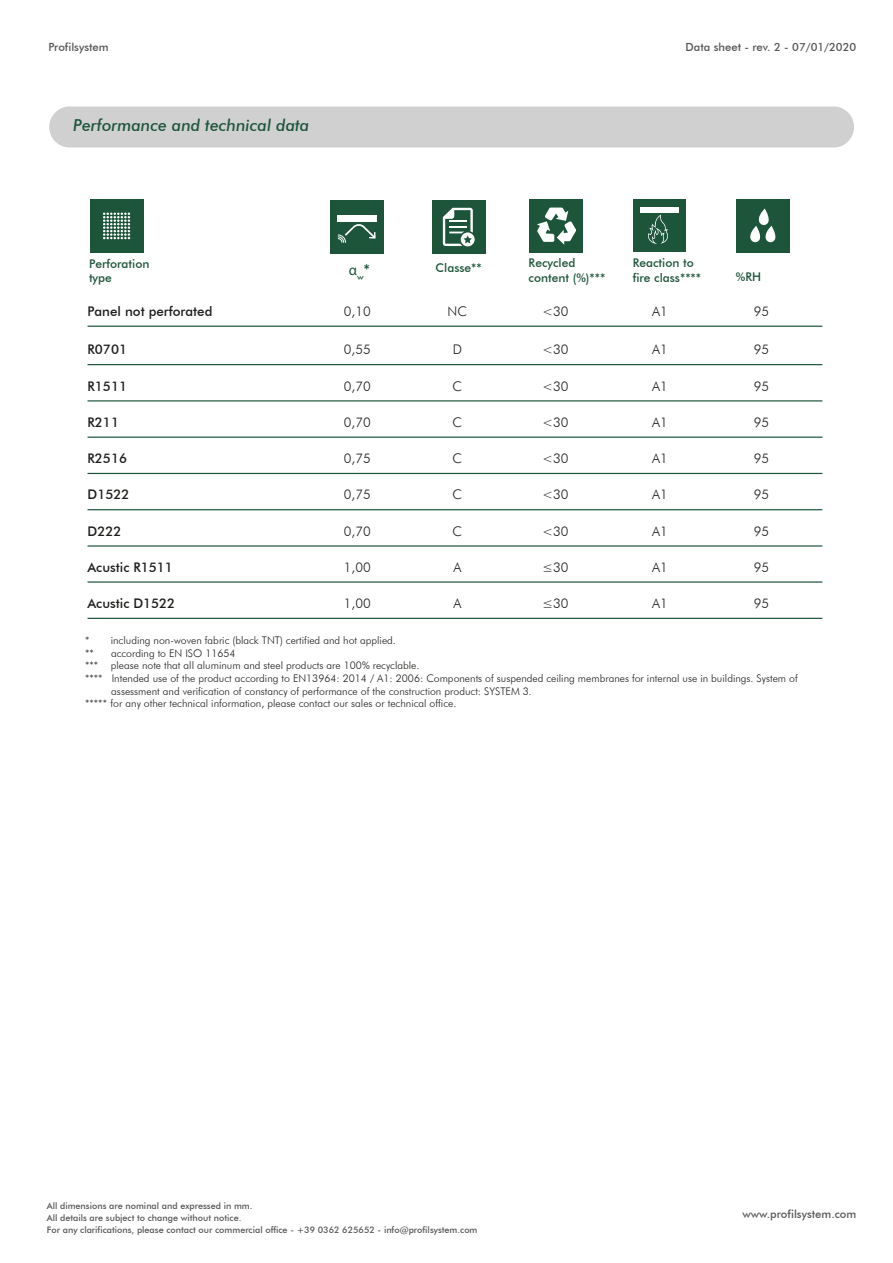
<style>
.page{position:relative;width:893px;height:1263px;background:#fff}
.page>*{position:absolute;margin:0;border:0;box-sizing:border-box;transform-origin:0 0}
.t1{font:italic 500 16.5px "Futura BT";color:#1d553b}
.t2{font:15px "Myriad Pro";color:#1d553b}
.t3{font:300 13.35px "Futura BT";color:#1d1d1b}
.t4{font:500 13.35px "Futura BT";color:#1d1d1b}
.t5{font:500 12px/14.4px "Futura BT";color:#1d553b}
.t6{font:500 11.25px "Futura BT";color:#575756}
.t7{font:300 10.5px/12.6px "Futura BT";color:#1d1d1b}
.t8{font:500 9px/12px "Futura BT";color:#575756}
.t9{font:500 8.7px "Futura BT";color:#1d553b}
.s1{font-family:"Euphemia UCAS";font-weight:400;font-style:italic;color:#207a4f}
</style>
<div class="page">
<div style="left:529px;top:199px;width:53px;height:54px;background:#1d553b"></div>
<svg style="left:537px;top:208px;width:39px;height:37px"></svg>
<div style="left:90px;top:199px;width:53px;height:54px;background:#1d553b"></div>
<svg style="left:103px;top:213px;width:27px;height:26px"></svg>
<div style="left:49px;top:106px;width:805px;height:42px;background:#d0d0d0;border-radius:21px"></div>
<div style="left:633px;top:199px;width:53px;height:53px;background:#1d553b"></div>
<div style="left:640px;top:207px;width:38px;height:6px;background:#fff"></div>
<svg style="left:648px;top:214px;width:20px;height:30px"></svg>
<div style="left:736px;top:199px;width:54px;height:54px;background:#1d553b"></div>
<svg style="left:750px;top:209px;width:26px;height:34px"></svg>
<hr style="left:88px;top:326px;width:734px;height:1px;background:#1d553b">
<hr style="left:88px;top:364px;width:734px;height:1px;background:#1d553b">
<hr style="left:88px;top:400px;width:734px;height:1px;background:#1d553b">
<hr style="left:88px;top:437px;width:734px;height:1px;background:#1d553b">
<hr style="left:88px;top:473px;width:734px;height:1px;background:#1d553b">
<hr style="left:88px;top:509px;width:734px;height:1px;background:#1d553b">
<hr style="left:88px;top:545px;width:734px;height:2px;background:#1d553b">
<hr style="left:88px;top:581px;width:734px;height:2px;background:#1d553b">
<hr style="left:88px;top:618px;width:734px;height:1px;background:#1d553b">
<div style="left:330px;top:200px;width:54px;height:54px;background:#1d553b"></div>
<div style="left:338px;top:216px;width:39px;height:6px;background:#fff"></div>
<svg style="left:337px;top:224px;width:39px;height:19px"></svg>
<div style="left:432px;top:200px;width:54px;height:54px;background:#1d553b"></div>
<svg style="left:443px;top:208px;width:32px;height:38px"></svg>
<p class="t6" style="left:48px;top:40px;width:62px">Profilsystem</p>
<p class="t6" style="left:685px;top:40px;width:172px">Data sheet - rev. 2 - 07/01/2020</p>
<h1 class="t1" style="left:73px;top:115px;width:238px">Performance and technical data</h1>
<p class="t5" style="left:89px;top:256px;width:62px">Perforation type</p>
<p class="t5" style="left:529px;top:256px;width:78px">Recycled content (%)***</p>
<p class="t5" style="left:633px;top:256px;width:70px">Reaction to fire class****</p>
<h2 class="t2" style="left:349px;top:261px;width:10px">α</h2>
<p class="t5" style="left:436px;top:261px;width:48px">Classe**</p>
<p class="t9" style="left:357px;top:272px;width:15px">w<sup>*</sup></p>
<p class="t3" style="left:344px;top:303px;width:28px">0,10</p>
<p class="t3" style="left:344px;top:341px;width:28px">0,55</p>
<p class="t3" style="left:344px;top:378px;width:28px">0,70</p>
<p class="t3" style="left:344px;top:414px;width:28px">0,70</p>
<p class="t3" style="left:344px;top:450px;width:28px">0,75</p>
<p class="t3" style="left:344px;top:486px;width:28px">0,75</p>
<p class="t3" style="left:344px;top:523px;width:28px">0,70</p>
<p class="t5" style="left:736px;top:270px;width:27px">%RH</p>
<p class="t4" style="left:88px;top:303px;width:126px">Panel not perforated</p>
<p class="t3" style="left:542px;top:303px;width:28px">&lt;30</p>
<p class="t3" style="left:652px;top:303px;width:17px">A1</p>
<p class="t3" style="left:754px;top:303px;width:17px">95</p>
<p class="t3" style="left:754px;top:341px;width:17px">95</p>
<p class="t3" style="left:754px;top:378px;width:17px">95</p>
<p class="t3" style="left:754px;top:414px;width:17px">95</p>
<p class="t3" style="left:754px;top:450px;width:17px">95</p>
<p class="t3" style="left:754px;top:486px;width:17px">95</p>
<p class="t3" style="left:754px;top:523px;width:17px">95</p>
<p class="t3" style="left:448px;top:303px;width:21px">NC</p>
<p class="t3" style="left:453px;top:341px;width:11px">D</p>
<p class="t3" style="left:453px;top:378px;width:11px">C</p>
<p class="t3" style="left:453px;top:414px;width:11px">C</p>
<p class="t3" style="left:453px;top:450px;width:11px">C</p>
<p class="t3" style="left:453px;top:486px;width:11px">C</p>
<p class="t3" style="left:453px;top:523px;width:11px">C</p>
<p class="t3" style="left:652px;top:341px;width:17px">A1</p>
<p class="t3" style="left:652px;top:378px;width:17px">A1</p>
<p class="t3" style="left:652px;top:414px;width:17px">A1</p>
<p class="t3" style="left:652px;top:450px;width:17px">A1</p>
<p class="t3" style="left:652px;top:486px;width:17px">A1</p>
<p class="t3" style="left:652px;top:523px;width:17px">A1</p>
<p class="t3" style="left:542px;top:341px;width:28px">&lt;30</p>
<p class="t3" style="left:542px;top:378px;width:28px">&lt;30</p>
<p class="t3" style="left:542px;top:414px;width:28px">&lt;30</p>
<p class="t3" style="left:542px;top:450px;width:28px">&lt;30</p>
<p class="t3" style="left:542px;top:486px;width:28px">&lt;30</p>
<p class="t3" style="left:542px;top:523px;width:28px">&lt;30</p>
<p class="t4" style="left:88px;top:341px;width:41px">R0701</p>
<p class="t4" style="left:88px;top:378px;width:41px">R1511</p>
<p class="t4" style="left:88px;top:414px;width:33px">R211</p>
<p class="t4" style="left:88px;top:450px;width:41px">R2516</p>
<p class="t4" style="left:88px;top:486px;width:43px">D1522</p>
<p class="t4" style="left:88px;top:523px;width:35px">D222</p>
<p class="t4" style="left:87px;top:559px;width:87px">Acustic R1511</p>
<p class="t4" style="left:88px;top:595px;width:89px">Acustic D1522</p>
<p class="t7" style="left:85px;top:634px;width:312px">* including non-woven fabric (black TNT) certified and hot applied. **</p>
<p class="t7" style="left:111px;top:647px;width:126px">according to EN ISO 11654</p>
<p class="t7" style="left:85px;top:659px;width:336px">*** please note that all aluminum and steel products are 100% recyclable.</p>
<p class="t7" style="left:85px;top:672px;width:714px">**** Intended use of the product according to EN13964: 2014 / A1: 2006: Components of suspended ceiling membranes for internal use in buildings. System of</p>
<p class="t7" style="left:111px;top:684px;width:421px">assessment and verification of constancy of performance of the construction product: SYSTEM 3<span class="s1">.</span></p>
<p class="t7" style="left:85px;top:697px;width:373px">***** for any other technical information, please contact our sales or technical office.</p>
<p class="t3" style="left:453px;top:559px;width:9px">A</p>
<p class="t3" style="left:453px;top:595px;width:9px">A</p>
<p class="t3" style="left:652px;top:559px;width:17px">A1</p>
<p class="t3" style="left:652px;top:595px;width:17px">A1</p>
<p class="t3" style="left:542px;top:559px;width:28px">≤30</p>
<p class="t3" style="left:542px;top:595px;width:28px">≤30</p>
<p class="t3" style="left:344px;top:559px;width:28px">1,00</p>
<p class="t3" style="left:344px;top:595px;width:28px">1,00</p>
<p class="t3" style="left:754px;top:559px;width:17px">95</p>
<p class="t3" style="left:754px;top:595px;width:17px">95</p>
<p class="t8" style="left:47px;top:1199px;width:432px">All dimensions are nominal and expressed in mm.<br>All details are subject to change without notice.<br>For any clarifications, please contact our commercial office - +39 0362 625652 - info@profilsystem.com</p>
<p class="t6" style="left:742px;top:1207px;width:115px">www.profilsystem.com</p>
</div>
